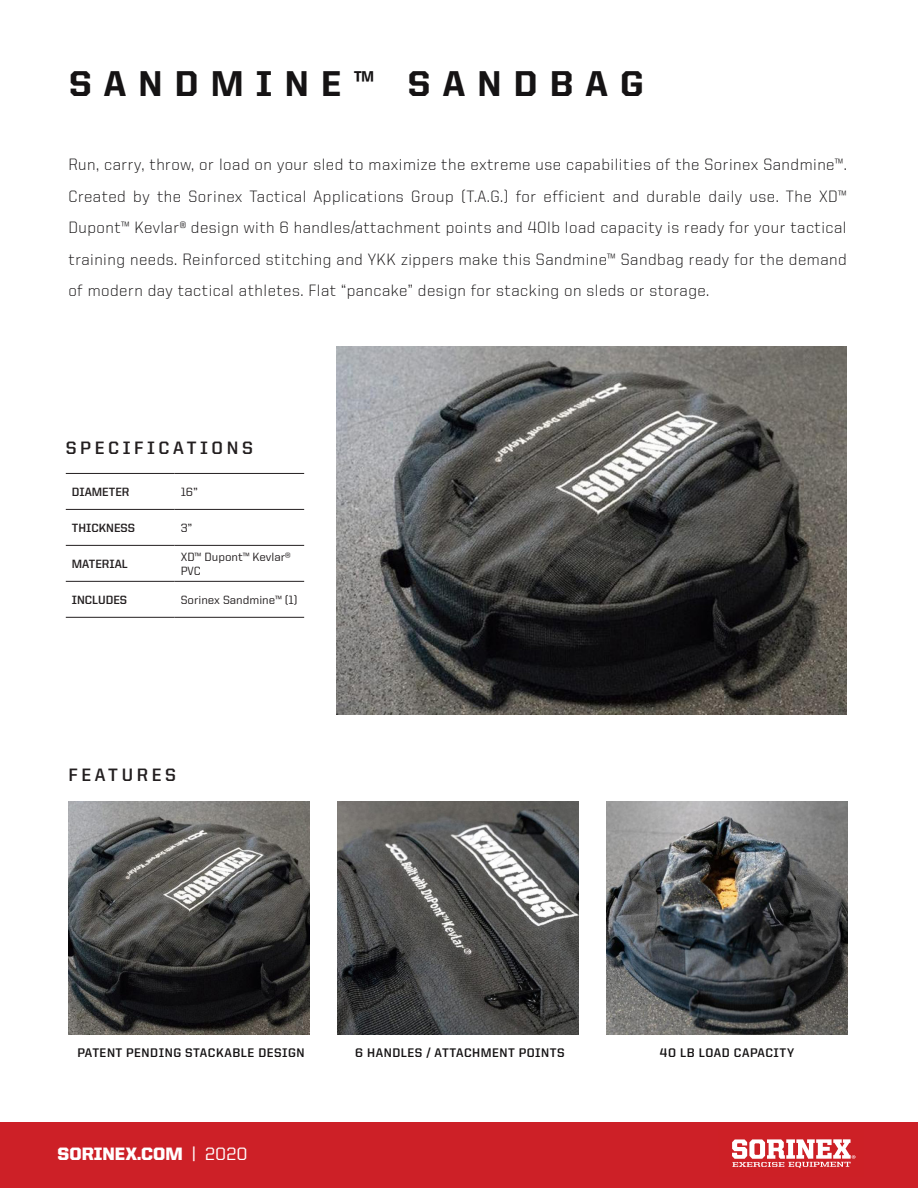
<style>
.page{position:relative;width:918px;height:1188px;background:#fff}
.page>*{position:absolute;margin:0;border:0;box-sizing:border-box;transform-origin:0 0}
.Story_Title{font:800 36px "United Sans Reg";letter-spacing:.34em;color:#151314}
.t1{font:700 18px "United Sans Reg";letter-spacing:.2em;color:#231f20}
.t2{font:900 18px "United Sans Reg";color:#fff}
.Standard_Paragraph{font:300 16.5px/31.5px "United Sans Reg";letter-spacing:.03em;color:#151314;text-align:justify}
.Story_Title-2{font:700 12.45px "United Sans Reg";letter-spacing:.04em;color:#151314}
.t3{font:500 12px/14.4px "United Sans Reg";color:#231f20}
.t4{font:700 12px "United Sans Reg";color:#231f20}
.s1{font-weight:500}
</style>
<div class="page">
<div style="left:0;top:1122px;width:918px;height:66px;background:#cd2027"></div>
<svg style="left:732px;top:1139px;width:123px;height:29px"></svg>
<img style="left:337px;top:802px;width:241px;height:233px">
<img style="left:68px;top:802px;width:241px;height:233px">
<img style="left:607px;top:802px;width:240px;height:233px">
<hr style="left:66px;top:473px;width:109px;height:1px;background:#231f20">
<hr style="left:175px;top:473px;width:129px;height:1px;background:#231f20">
<hr style="left:66px;top:509px;width:109px;height:1px;background:#231f20">
<hr style="left:175px;top:509px;width:129px;height:1px;background:#231f20">
<hr style="left:66px;top:545px;width:109px;height:1px;background:#231f20">
<hr style="left:175px;top:545px;width:129px;height:1px;background:#231f20">
<hr style="left:66px;top:581px;width:109px;height:1px;background:#231f20">
<hr style="left:175px;top:581px;width:129px;height:1px;background:#231f20">
<hr style="left:66px;top:617px;width:109px;height:1px;background:#231f20">
<hr style="left:175px;top:617px;width:129px;height:1px;background:#231f20">
<img style="left:337px;top:347px;width:510px;height:367px">
<p class="Story_Title" style="left:69px;top:64px;width:576px">SANDMINE™ SANDBAG</p>
<p class="Standard_Paragraph" style="left:68px;top:149px;width:780px">Run, carry, throw, or load on your sled to maximize the extreme use capabilities of the Sorinex Sandmine™.<br>Created by the Sorinex Tactical Applications Group (T.A.G.) for efficient and durable daily use. The XD™ Dupont™ Kevlar® design with 6 handles/attachment points and 40lb load capacity is ready for your tactical training needs. Reinforced stitching and YKK zippers make this Sandmine™ Sandbag ready for the demand of modern day tactical athletes. Flat “pancake” design for stacking on sleds or storage.</p>
<p class="t1" style="left:66px;top:438px;width:189px">SPECIFICATIONS</p>
<p class="t4" style="left:72px;top:485px;width:59px">DIAMETER</p>
<p class="t3" style="left:181px;top:484px;width:18px">16”</p>
<p class="t4" style="left:72px;top:521px;width:65px">THICKNESS</p>
<p class="t3" style="left:181px;top:520px;width:13px">3”</p>
<p class="t4" style="left:72px;top:557px;width:58px">MATERIAL</p>
<p class="t3" style="left:181px;top:549px;width:112px">XD™ Dupont™ Kevlar®<br>PVC</p>
<p class="t4" style="left:72px;top:593px;width:57px">INCLUDES</p>
<p class="t3" style="left:181px;top:592px;width:118px">Sorinex Sandmine™ (1)</p>
<p class="t1" style="left:68px;top:765px;width:109px">FEATURES</p>
<p class="Story_Title-2" style="left:77px;top:1046px;width:229px">PATENT PENDING STACKABLE DESIGN</p>
<p class="Story_Title-2" style="left:355px;top:1046px;width:211px">6 HANDLES / ATTACHMENT POINTS</p>
<p class="Story_Title-2" style="left:660px;top:1046px;width:136px">40 LB LOAD CAPACITY</p>
<p class="t2" style="left:58px;top:1144px;width:192px">SORINEX.COM <span class="s1">| 2020</span></p>
</div>
